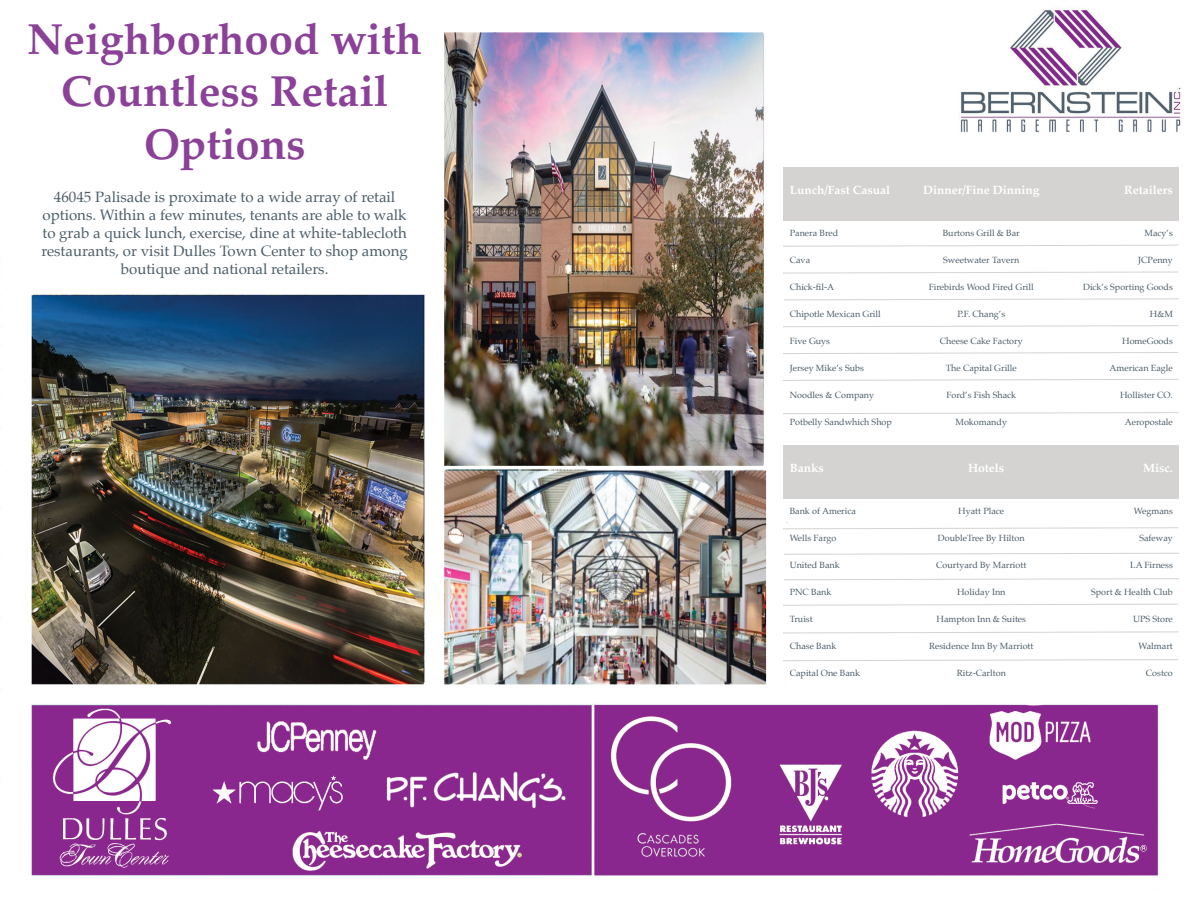
<style>
.page{position:relative;width:1188px;height:918px;background:#fff}
.page>*{position:absolute;margin:0;border:0;box-sizing:border-box;transform-origin:0 0}
.t1{font:700 43.5px/52.2px "Palatino";color:#8b4198;text-align:center}
.t2{font:15px/18px "Palatino";color:#4a5c67;text-align:center}
.t3{font:700 12px "Palatino";color:#fff}
.t4{font:9px "Palatino";color:#4a5c67}
</style>
<div class="page">
<img style="left:31px;top:9px;width:1151px;height:867px">
<div style="left:783px;top:167px;width:395px;height:54px;background:#d4d3d2"></div>
<div style="left:783px;top:446px;width:395px;height:54px;background:#d4d3d2"></div>
<svg style="left:782px;top:244px;width:397px;height:3px"></svg>
<svg style="left:782px;top:271px;width:397px;height:3px"></svg>
<svg style="left:783px;top:298px;width:397px;height:3px"></svg>
<svg style="left:782px;top:325px;width:397px;height:2px"></svg>
<svg style="left:782px;top:352px;width:397px;height:2px"></svg>
<svg style="left:782px;top:379px;width:397px;height:2px"></svg>
<svg style="left:782px;top:412px;width:397px;height:2px"></svg>
<svg style="left:782px;top:527px;width:397px;height:3px"></svg>
<svg style="left:783px;top:552px;width:397px;height:3px"></svg>
<svg style="left:783px;top:578px;width:397px;height:3px"></svg>
<svg style="left:786px;top:617px;width:4px;height:3px"></svg>
<svg style="left:782px;top:603px;width:397px;height:3px"></svg>
<svg style="left:782px;top:631px;width:397px;height:3px"></svg>
<svg style="left:782px;top:659px;width:397px;height:2px"></svg>
<h1 class="t1" style="left:27px;top:12px;width:397px">Neighborhood with<br>Countless Retail<br>Options</h1>
<p class="t2" style="left:41px;top:188px;width:368px">46045 Palisade is proximate to a wide array of retail options. Within a few minutes, tenants are able to walk to grab a quick lunch, exercise, dine at white-tablecloth restaurants, or visit Dulles Town Center to shop among boutique and national retailers.</p>
<h3 class="t3" style="left:790px;top:179px;width:102px">Lunch/Fast Casual</h3>
<h3 class="t3" style="left:923px;top:179px;width:118px">Dinner/Fine Dinning</h3>
<h3 class="t3" style="left:1124px;top:179px;width:50px">Retailers</h3>
<p class="t4" style="left:790px;top:226px;width:50px">Panera Bred</p>
<p class="t4" style="left:790px;top:253px;width:22px">Cava</p>
<p class="t4" style="left:790px;top:280px;width:46px">Chick-fil-A</p>
<p class="t4" style="left:790px;top:307px;width:93px">Chipotle Mexican Grill</p>
<p class="t4" style="left:790px;top:334px;width:42px">Five Guys</p>
<p class="t4" style="left:790px;top:361px;width:76px">Jersey Mike’s Subs</p>
<p class="t4" style="left:790px;top:388px;width:86px">Noodles &amp; Company</p>
<p class="t4" style="left:790px;top:415px;width:104px">Potbelly Sandwhich Shop</p>
<p class="t4" style="left:943px;top:226px;width:78px">Burtons Grill &amp; Bar</p>
<p class="t4" style="left:943px;top:253px;width:78px">Sweetwater Tavern</p>
<p class="t4" style="left:929px;top:280px;width:106px">Firebirds Wood Fired Grill</p>
<p class="t4" style="left:957px;top:307px;width:49px">P.F. Chang’s</p>
<p class="t4" style="left:940px;top:334px;width:84px">Cheese Cake Factory</p>
<p class="t4" style="left:946px;top:361px;width:73px">The Capital Grille</p>
<p class="t4" style="left:946px;top:388px;width:71px">Ford’s Fish Shack</p>
<p class="t4" style="left:956px;top:415px;width:53px">Mokomandy</p>
<p class="t4" style="left:1145px;top:226px;width:30px">Macy’s</p>
<p class="t4" style="left:1138px;top:253px;width:36px">JCPenny</p>
<p class="t4" style="left:1083px;top:280px;width:91px">Dick’s Sporting Goods</p>
<p class="t4" style="left:1150px;top:307px;width:25px">H&amp;M</p>
<p class="t4" style="left:1122px;top:334px;width:52px">HomeGoods</p>
<p class="t4" style="left:1110px;top:361px;width:65px">American Eagle</p>
<p class="t4" style="left:1120px;top:388px;width:54px">Hollister CO.</p>
<p class="t4" style="left:1125px;top:415px;width:50px">Aeropostale</p>
<h3 class="t3" style="left:790px;top:458px;width:35px">Banks</h3>
<h3 class="t3" style="left:968px;top:458px;width:37px">Hotels</h3>
<h3 class="t3" style="left:1143px;top:458px;width:31px">Misc.</h3>
<p class="t4" style="left:790px;top:504px;width:68px">Bank of America</p>
<p class="t4" style="left:790px;top:531px;width:48px">Wells Fargo</p>
<p class="t4" style="left:790px;top:558px;width:52px">United Bank</p>
<p class="t4" style="left:790px;top:585px;width:43px">PNC Bank</p>
<p class="t4" style="left:790px;top:612px;width:24px">Truist</p>
<p class="t4" style="left:790px;top:639px;width:48px">Chase Bank</p>
<p class="t4" style="left:790px;top:666px;width:72px">Capital One Bank</p>
<p class="t4" style="left:958px;top:504px;width:47px">Hyatt Place</p>
<p class="t4" style="left:938px;top:531px;width:88px">DoubleTree By Hilton</p>
<p class="t4" style="left:936px;top:558px;width:92px">Courtyard By Marriott</p>
<p class="t4" style="left:957px;top:585px;width:50px">Holiday Inn</p>
<p class="t4" style="left:937px;top:612px;width:91px">Hampton Inn &amp; Suites</p>
<p class="t4" style="left:929px;top:639px;width:106px">Residence Inn By Marriott</p>
<p class="t4" style="left:957px;top:666px;width:51px">Ritz-Carlton</p>
<p class="t4" style="left:1134px;top:504px;width:40px">Wegmans</p>
<p class="t4" style="left:1139px;top:531px;width:35px">Safeway</p>
<p class="t4" style="left:1130px;top:558px;width:44px">LA Firness</p>
<p class="t4" style="left:1091px;top:585px;width:83px">Sport &amp; Health Club</p>
<p class="t4" style="left:1133px;top:612px;width:41px">UPS Store</p>
<p class="t4" style="left:1139px;top:639px;width:36px">Walmart</p>
<p class="t4" style="left:1146px;top:666px;width:28px">Costco</p>
</div>
